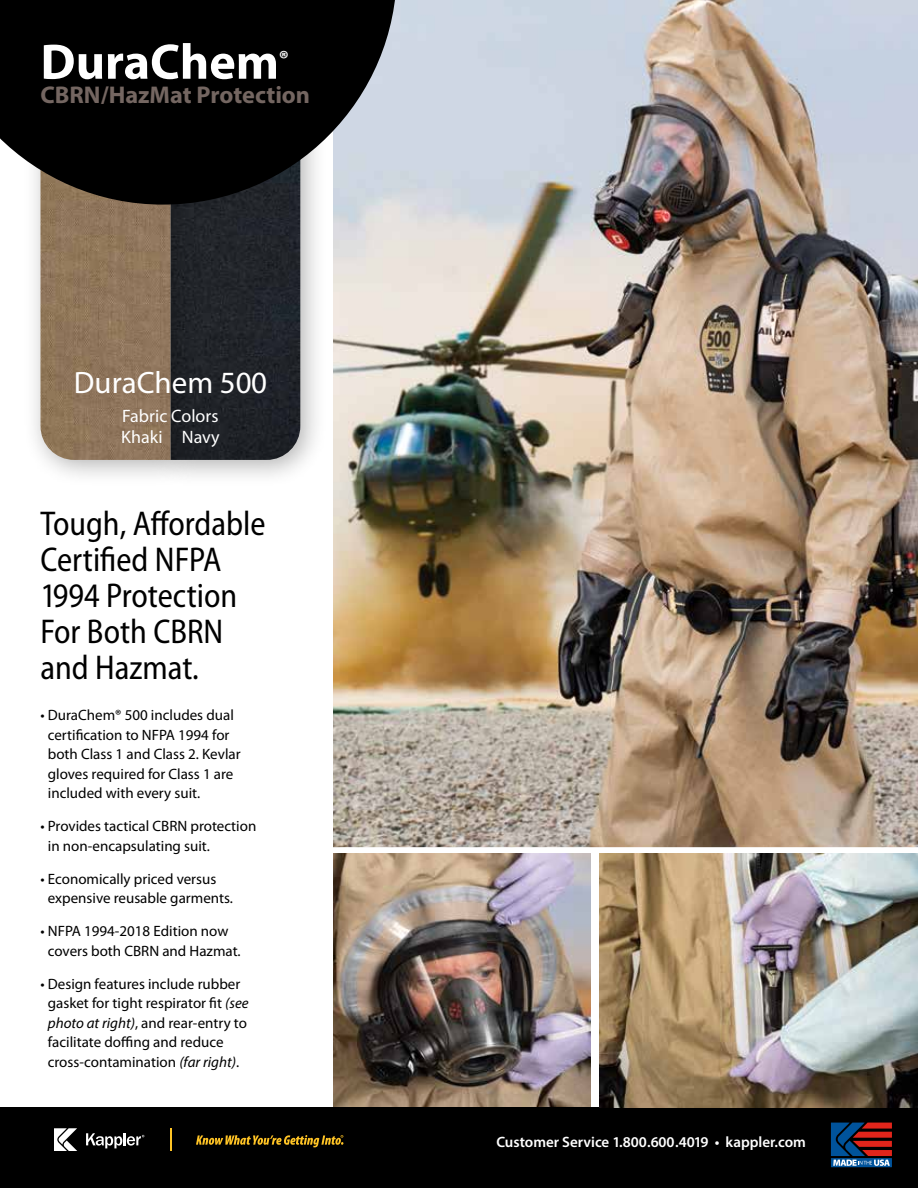
<style>
.page{position:relative;width:918px;height:1188px;background:#fff}
.page>*{position:absolute;margin:0;border:0;box-sizing:border-box;transform-origin:0 0}
.t1{font:700 50.25px "Myriad Pro";color:#fff}
.t2{font:semi-condensed 34.5px/36px "Myriad Pro";color:#000;scale:.95 1}
.t3{font:31.05px "Myriad Pro";color:#fff}
.t4{font:700 24.3px "Myriad Pro";color:#746661}
.t5{font:700 22.2px "Myriad Pro";color:#fff}
.t6{font:18px/21.6px "Myriad Pro";color:#fff}
.t7{font:15px/19.5px "Myriad Pro";color:#000}
.t8{font:600 15px "Myriad Pro";color:#fff}
.s1{font-style:italic}
</style>
<div class="page">
<div style="left:152px;top:98px;width:176px;height:390px;background:#000;opacity:.3"></div>
<img style="left:198px;top:205px;width:102px;height:255px">
<div style="left:23px;top:115px;width:175px;height:372px;background:#000;opacity:.3"></div>
<img style="left:40px;top:205px;width:130px;height:255px">
<div style="left:0;top:1107px;width:918px;height:81px;background:#000"></div>
<svg style="left:196px;top:1135px;width:147px;height:12px"></svg>
<svg style="left:54px;top:1129px;width:23px;height:21px"></svg>
<svg style="left:86px;top:1133px;width:58px;height:15px"></svg>
<hr style="left:170px;top:1129px;width:2px;height:21px;background:#ffc425">
<img style="left:333px;top:0;width:585px;height:847px">
<svg style="left:0;top:0;width:397px;height:205px;background:#232324"></svg>
<img style="left:599px;top:854px;width:319px;height:253px">
<img style="left:333px;top:853px;width:258px;height:254px">
<div style="left:831px;top:1158px;width:61px;height:9px;background:#00539b"></div>
<svg style="left:831px;top:1123px;width:61px;height:43px"></svg>
<h1 class="t1" style="left:40px;top:29px;width:240px">DuraChem</h1>
<h3 class="t5" style="left:279px;top:44px;width:12px">®</h3>
<h3 class="t4" style="left:40px;top:79px;width:271px">CBRN/HazMat Protection</h3>
<h3 class="t3" style="left:74px;top:364px;width:194px">DuraChem 500</h3>
<p class="t6" style="left:121px;top:405px;width:100px">Fabric Colors<br>Khaki Navy</p>
<h2 class="t2" style="left:40px;top:505px;width:239px">Tough, Affordable<br>Certified NFPA<br>1994 Protection<br>For Both CBRN and Hazmat.</h2>
<p class="t7" style="left:48px;top:705px;width:194px;text-indent:-7px">• DuraChem®️ 500 includes dual certification to NFPA 1994 for both Class 1 and Class 2. Kevlar gloves required for Class 1 are included with every suit.</p>
<p class="t7" style="left:48px;top:816px;width:210px;text-indent:-7px">• Provides tactical CBRN protection in non-encapsulating suit.</p>
<p class="t7" style="left:48px;top:869px;width:187px;text-indent:-7px">• Economically priced versus expensive reusable garments.</p>
<p class="t7" style="left:48px;top:921px;width:194px;text-indent:-7px">• NFPA 1994-2018 Edition now covers both CBRN and Hazmat.</p>
<p class="t7" style="left:48px;top:974px;width:202px;text-indent:-7px">• Design features include rubber gasket for tight respirator fit <span class="s1">(see photo at right)</span>, and rear-entry to facilitate doffing and reduce cross-contamination <span class="s1">(far right)</span>.</p>
<p class="t8" style="left:496px;top:1133px;width:311px">Customer Service 1.800.600.4019 • kappler.com</p>
</div>
